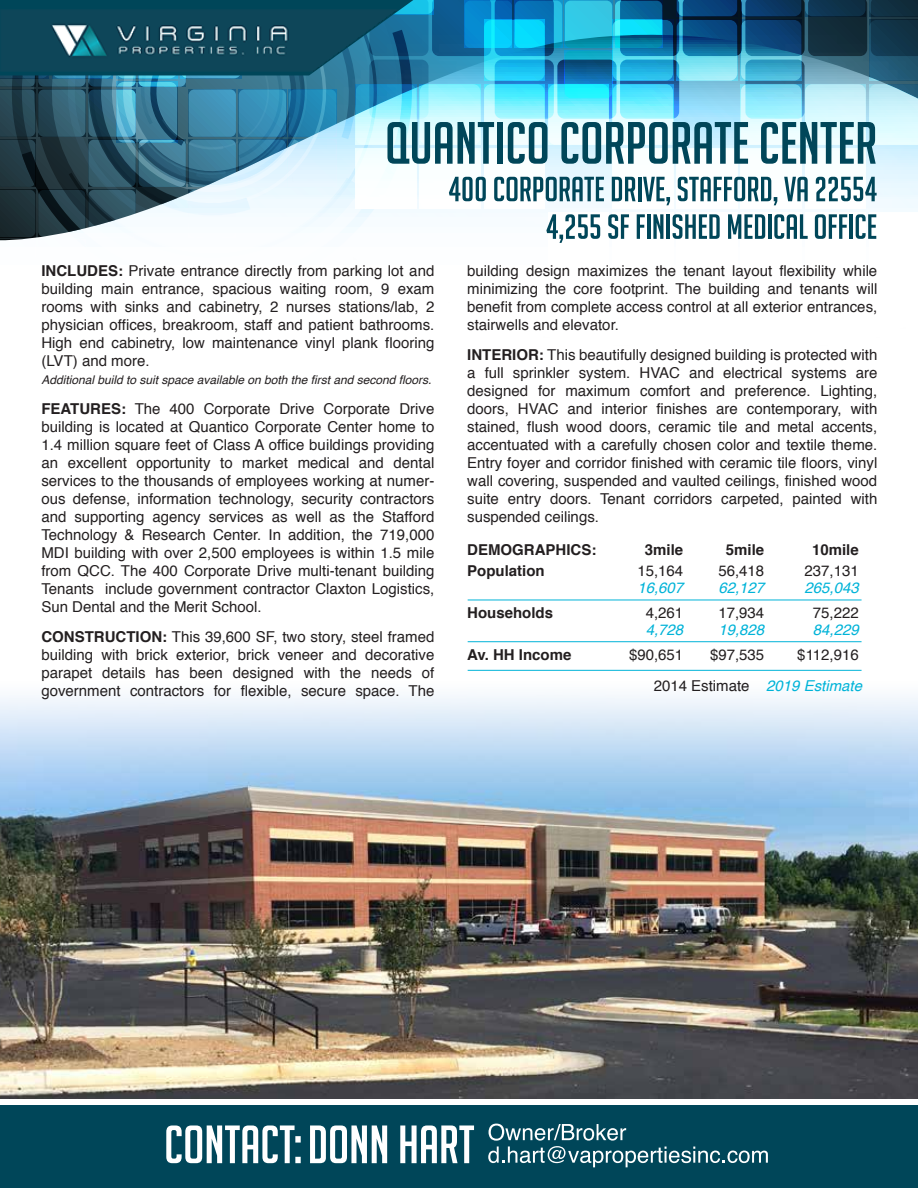
<style>
.page{position:relative;width:918px;height:1188px;background:#fff}
.page>*{position:absolute;margin:0;border:0;box-sizing:border-box;transform-origin:0 0}
.t1{font:15px/18px "Helvetica";color:#231f20;text-align:justify}
.t2{font:700 15px "Helvetica";color:#231f20}
.t3{font:italic 15px "Helvetica";color:#00b3d8}
.t4{font:italic 12px "Helvetica";color:#231f20}
.s1{font-weight:700}
.s2{font-style:italic;color:#00b3d8}
</style>
<div class="page">
<img style="left:0;top:848px;width:918px;height:251px">
<svg style="left:0;top:641px;width:918px;height:207px"></svg>
<div style="left:0;top:1105px;width:918px;height:83px;background:#004659"></div>
<img style="left:0;top:0;width:918px;height:243px">
<svg style="left:166px;top:1125px;width:135px;height:38px"></svg>
<svg style="left:310px;top:1125px;width:77px;height:38px"></svg>
<svg style="left:400px;top:1125px;width:74px;height:38px"></svg>
<svg style="left:488px;top:1124px;width:280px;height:43px"></svg>
<img style="left:1px;top:9px;width:397px;height:62px">
<hr style="left:468px;top:600px;width:394px;height:1px;background:#00b3d8">
<hr style="left:468px;top:641px;width:394px;height:1px;background:#00b3d8">
<hr style="left:468px;top:670px;width:394px;height:1px;background:#00b3d8">
<p class="t1" style="left:41px;top:262px;width:394px"><span class="s1">INCLUDES:</span> Private entrance directly from parking lot and building main entrance, spacious waiting room, 9 exam rooms with sinks and cabinetry, 2 nurses stations/lab, 2 physician offices, breakroom, staff and patient bathrooms.<br>High end cabinetry, low maintenance vinyl plank flooring (LVT) and more.</p>
<p class="t4" style="left:41px;top:370px;width:392px">Additional build to suit space available on both the first and second floors.</p>
<p class="t1" style="left:41px;top:400px;width:394px"><span class="s1">FEATURES:</span> The 400 Corporate Drive Corporate Drive building is located at Quantico Corporate Center home to 1.4 million square feet of Class A office buildings providing an excellent opportunity to market medical and dental services to the thousands of employees working at numer&shy;ous defense, information technology, security contractors and supporting agency services as well as the Stafford Technology &amp; Research Center. In addition, the 719,000<br>MDI building with over 2,500 employees is within 1.5 mile from QCC. The 400 Corporate Drive multi-tenant building Tenants include government contractor Claxton Logistics, Sun Dental and the Merit School.</p>
<p class="t1" style="left:41px;top:628px;width:394px"><span class="s1">CONSTRUCTION:</span> This 39,600 SF, two story, steel framed building with brick exterior, brick veneer and decorative parapet details has been designed with the needs of government contractors for flexible, secure space. The</p>
<p class="t1" style="left:467px;top:262px;width:412px">building design maximizes the tenant layout flexibility while minimizing the core footprint. The building and tenants will benefit from complete access control at all exterior entrances, stairwells and elevator.</p>
<p class="t1" style="left:467px;top:346px;width:412px"><span class="s1">INTERIOR:</span> This beautifully designed building is protected with a full sprinkler system. HVAC and electrical systems are designed for maximum comfort and preference. Lighting, doors, HVAC and interior finishes are contemporary, with stained, flush wood doors, ceramic tile and metal accents, accentuated with a carefully chosen color and textile theme.<br>Entry foyer and corridor finished with ceramic tile floors, vinyl wall covering, suspended and vaulted ceilings, finished wood suite entry doors. Tenant corridors carpeted, painted with suspended ceilings.</p>
<p class="t2" style="left:467px;top:538px;width:131px">DEMOGRAPHICS:</p>
<p class="t2" style="left:645px;top:538px;width:40px">3mile</p>
<p class="t2" style="left:726px;top:538px;width:40px">5mile</p>
<p class="t2" style="left:812px;top:538px;width:48px">10mile</p>
<p class="t2" style="left:467px;top:559px;width:79px">Population</p>
<p class="t1" style="left:637px;top:562px;width:47px">15,164</p>
<p class="t1" style="left:718px;top:562px;width:47px">56,418</p>
<p class="t1" style="left:805px;top:562px;width:56px">237,131</p>
<p class="t3" style="left:637px;top:575px;width:47px">16,607</p>
<p class="t3" style="left:718px;top:575px;width:47px">62,127</p>
<p class="t3" style="left:805px;top:575px;width:56px">265,043</p>
<p class="t2" style="left:467px;top:601px;width:87px">Households</p>
<p class="t1" style="left:646px;top:604px;width:39px">4,261</p>
<p class="t1" style="left:718px;top:604px;width:47px">17,934</p>
<p class="t1" style="left:813px;top:604px;width:47px">75,222</p>
<p class="t3" style="left:646px;top:617px;width:39px">4,728</p>
<p class="t3" style="left:718px;top:617px;width:47px">19,828</p>
<p class="t3" style="left:813px;top:617px;width:47px">84,229</p>
<p class="t2" style="left:467px;top:643px;width:106px">Av. HH Income</p>
<p class="t1" style="left:629px;top:646px;width:56px">$90,651</p>
<p class="t1" style="left:710px;top:646px;width:56px">$97,535</p>
<p class="t1" style="left:654px;top:640px;width:210px;line-height:31.2px;text-align:right">$112,916<br>2014 Estimate <span class="s2">2019 Estimate</span></p>
</div>
